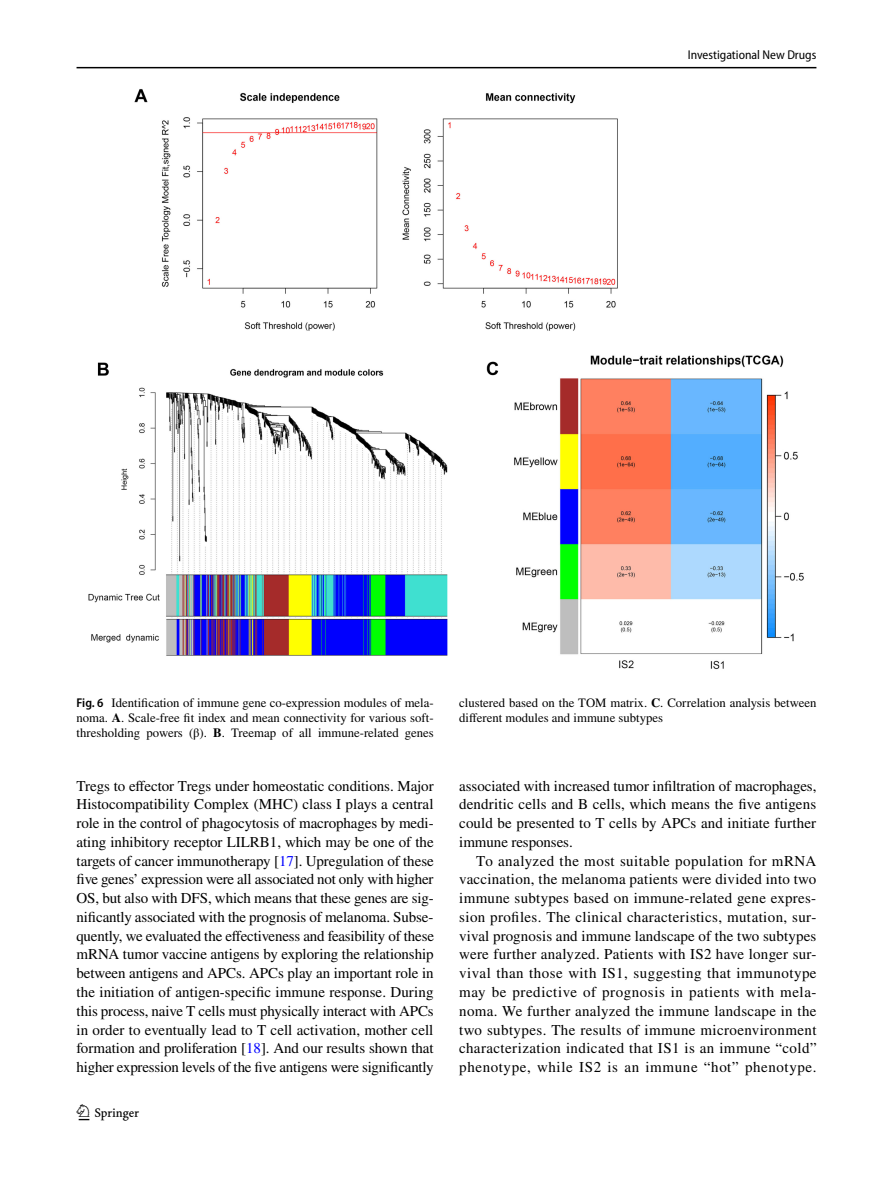
<style>
.page{position:relative;width:893px;height:1187px;background:#fff}
.page>*{position:absolute;margin:0;border:0;box-sizing:border-box;transform-origin:0 0}
.t1{font:22.5px "Springnew Regular 2";color:#000}
.t2{font:15px/18.8px "STIX";letter-spacing:.005em;color:#000;text-align:justify}
.t3{font:12.75px/15px "STIX";color:#000;text-align:justify}
.t4{font:semi-condensed 12.75px "Myriad Pro";color:#000}
.s1{font-family:"Myriad Pro";font-weight:600;font-stretch:semi-condensed}
.s2{font-weight:700}
.s3{color:#00f}
</style>
<div class="page">
<hr style="left:77px;top:67px;width:739px;height:1px;background:#000">
<img style="left:88px;top:89px;width:716px;height:581px">
<p class="t4" style="left:688px;top:48px;width:130px">Investigational New Drugs</p>
<p class="t3" style="left:77px;top:695px;width:359px"><span class="s1">Fig. 6</span> Identification of immune gene co-expression modules of mela&shy;noma. <span class="s2">A</span>. Scale-free fit index and mean connectivity for various soft&shy;thresholding powers (β). <span class="s2">B</span>. Treemap of all immune-related genes</p>
<p class="t3" style="left:459px;top:695px;width:359px">clustered based on the TOM matrix. <span class="s2">C</span>. Correlation analysis between different modules and immune subtypes</p>
<p class="t2" style="left:77px;top:777px;width:359px">Tregs to effector Tregs under homeostatic conditions. Major Histocompatibility Complex (MHC) class I plays a central role in the control of phagocytosis of macrophages by medi&shy;ating inhibitory receptor LILRB1, which may be one of the targets of cancer immunotherapy [<span class="s3">17</span>]. Upregulation of these five genes’ expression were all associated not only with higher OS, but also with DFS, which means that these genes are sig&shy;nificantly associated with the prognosis of melanoma. Subse&shy;quently, we evaluated the effectiveness and feasibility of these mRNA tumor vaccine antigens by exploring the relationship between antigens and APCs. APCs play an important role in the initiation of antigen-specific immune response. During this process, naive T cells must physically interact with APCs in order to eventually lead to T cell activation, mother cell formation and proliferation [<span class="s3">18</span>]. And our results shown that higher expression levels of the five antigens were significantly</p>
<p class="t2" style="left:459px;top:777px;width:359px">associated with increased tumor infiltration of macrophages, dendritic cells and B cells, which means the five antigens could be presented to T cells by APCs and initiate further immune responses.</p>
<p class="t2" style="left:459px;top:852px;width:359px;text-indent:17px">To analyzed the most suitable population for mRNA vaccination, the melanoma patients were divided into two immune subtypes based on immune-related gene expres&shy;sion profiles. The clinical characteristics, mutation, sur&shy;vival prognosis and immune landscape of the two subtypes were further analyzed. Patients with IS2 have longer sur&shy;vival than those with IS1, suggesting that immunotype may be predictive of prognosis in patients with mela&shy;noma. We further analyzed the immune landscape in the two subtypes. The results of immune microenvironment characterization indicated that IS1 is an immune “cold” phenotype, while IS2 is an immune “hot” phenotype.</p>
<h1 class="t1" style="left:79px;top:1104px;width:62px">1 3</h1>
</div>
